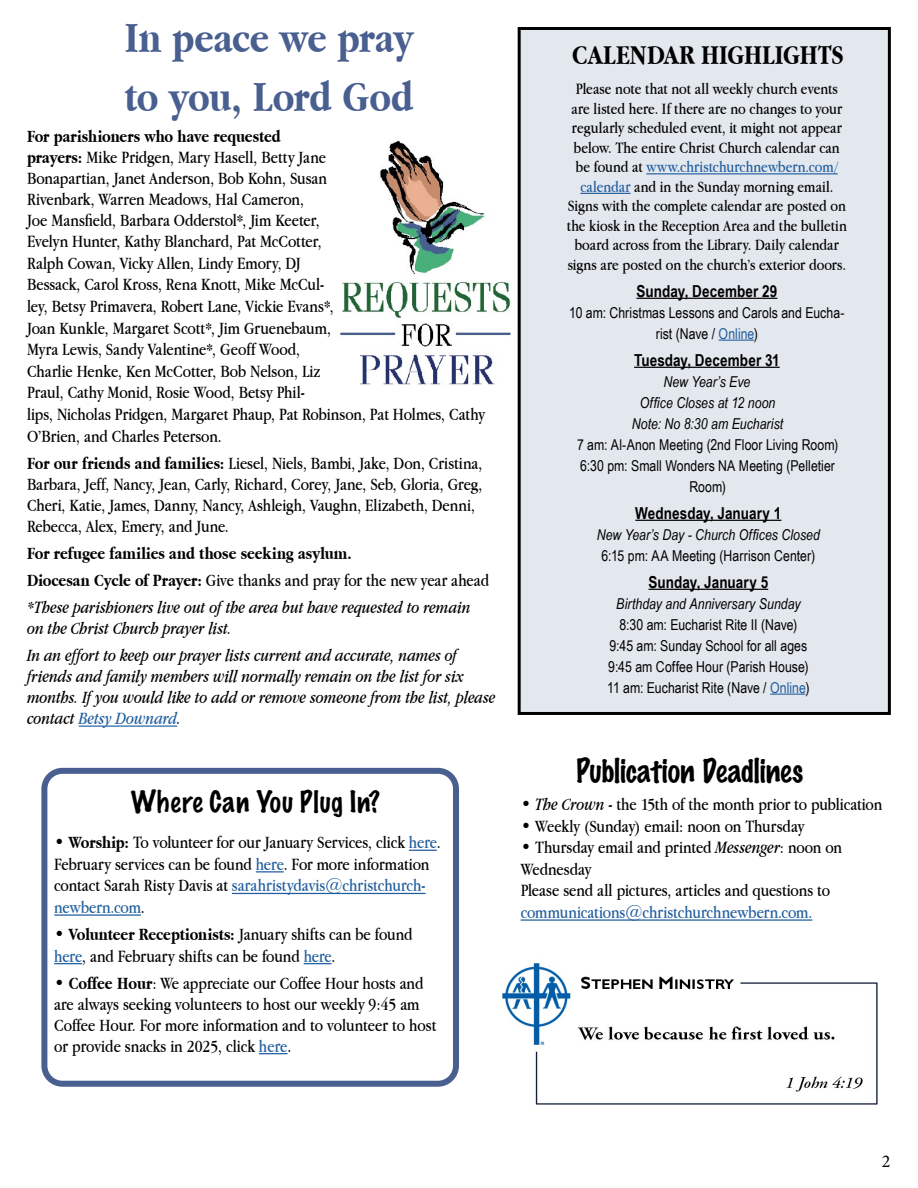
<style>
.page{position:relative;width:918px;height:1188px;background:#fff}
.page>*{position:absolute;margin:0;border:0;box-sizing:border-box;transform-origin:0 0}
.t1{font:700 45px/59.4px "Apple Garamond";letter-spacing:-.01em;color:#495f90}
.t2{font:100 30px "Marker Felt";letter-spacing:-.005em;color:#000}
.t3{font:700 28.5px "Apple Garamond";color:#000}
.t4{font:100 27px "Marker Felt";letter-spacing:.035em;color:#000}
.t5{font:18px/21.5px "Apple Garamond";color:#000}
.t6{font:italic 18px/21px "Apple Garamond";letter-spacing:-.005em;color:#000}
.t7{font:700 18px/27px "Apple Garamond";color:#000}
.t8{font:18px "Apple Garamond";color:#215e9e}
.t9{font:18px "Minion Pro";color:#000}
.t10{font:16.5px/19.5px "Apple Garamond";color:#000;text-align:center}
.t11{font:700 16.5px "Arial Narrow";letter-spacing:.005em;color:#000}
.t12{font:15px/21px "Arial Narrow";color:#000;text-align:center}
.t13{font:italic 15px/21px "Arial Narrow";letter-spacing:.005em;color:#000;text-align:center}
.s1{font-weight:700}
.s2{font-weight:400}
.s3{font-weight:400;font-style:italic}
.s4{color:#215e9e}
.s5{font-style:italic}
</style>
<div class="page">
<div style="left:519px;top:28px;width:370px;height:685px;background:#e3e7ee"></div>
<div style="left:518px;top:27px;width:373px;height:688px;border:3px solid #000"></div>
<hr style="left:79px;top:726px;width:98px;height:1px;background:#215e9e">
<img style="left:340px;top:140px;width:171px;height:245px">
<hr style="left:646px;top:173px;width:192px;height:1px;background:#215e9e">
<hr style="left:580px;top:193px;width:51px;height:1px;background:#215e9e">
<hr style="left:636px;top:298px;width:141px;height:1px;background:#000">
<hr style="left:719px;top:340px;width:35px;height:1px;background:#215e9e">
<hr style="left:634px;top:367px;width:146px;height:1px;background:#000">
<hr style="left:635px;top:520px;width:146px;height:1px;background:#000">
<hr style="left:649px;top:589px;width:119px;height:1px;background:#000">
<hr style="left:770px;top:694px;width:35px;height:1px;background:#215e9e">
<img style="left:501px;top:963px;width:377px;height:142px">
<div style="left:41px;top:768px;width:418px;height:319px;border:6px solid #495f90;border-radius:18px"></div>
<svg style="left:409px;top:850px;width:28px;height:1px"></svg>
<svg style="left:256px;top:871px;width:28px;height:1px"></svg>
<hr style="left:232px;top:893px;width:194px;height:1px;background:#215e9e">
<hr style="left:54px;top:914px;width:87px;height:2px;background:#215e9e">
<svg style="left:54px;top:963px;width:28px;height:1px"></svg>
<svg style="left:304px;top:963px;width:28px;height:1px"></svg>
<svg style="left:259px;top:1053px;width:29px;height:1px"></svg>
<hr style="left:521px;top:919px;width:291px;height:2px;background:#215e9e">
<h1 class="t1" style="left:124px;top:8px;width:291px">In peace we pray to you, Lord God</h1>
<p class="t5" style="left:27px;top:125px;width:460px"><span class="s1">For parishioners who have requested<br>prayers:</span> Mike Pridgen, Mary Hasell, Betty Jane<br>Bonapartian, Janet Anderson, Bob Kohn, Susan<br>Rivenbark, Warren Meadows, Hal Cameron,<br>Joe Mansfield, Barbara Odderstol*, Jim Keeter,<br>Evelyn Hunter, Kathy Blanchard, Pat McCotter,<br>Ralph Cowan, Vicky Allen, Lindy Emory, DJ<br>Bessack, Carol Kross, Rena Knott, Mike McCul-<br>ley, Betsy Primavera, Robert Lane, Vickie Evans*,<br>Joan Kunkle, Margaret Scott*, Jim Gruenebaum,<br>Myra Lewis, Sandy Valentine*, Geoff Wood,<br>Charlie Henke, Ken McCotter, Bob Nelson, Liz<br>Praul, Cathy Monid, Rosie Wood, Betsy Phil-<br>lips, Nicholas Pridgen, Margaret Phaup, Pat Robinson, Pat Holmes, Cathy O’Brien, and Charles Peterson.</p>
<p class="t5" style="left:27px;top:452px;width:457px"><span class="s1">For our friends and families:</span> Liesel, Niels, Bambi, Jake, Don, Cristina, Barbara, Jeff, Nancy, Jean, Carly, Richard, Corey, Jane, Seb, Gloria, Greg, Cheri, Katie, James, Danny, Nancy, Ashleigh, Vaughn, Elizabeth, Denni, Rebecca, Alex, Emery, and June.</p>
<p class="t7" style="left:27px;top:540px;width:464px">For refugee families and those seeking asylum.<br>Diocesan Cycle of Prayer: <span class="s2">Give thanks and pray for the new year ahead </span><span class="s3">*These parishioners live out of the area but have requested to remain</span></p>
<p class="t6" style="left:27px;top:615px;width:432px;line-height:27px">on the Christ Church prayer list.<br>In an effort to keep our prayer lists current and accurate, names of</p>
<p class="t6" style="left:27px;top:666px;width:470px">friends and family members will normally remain on the list for six months. If you would like to add or remove someone from the list, please contact <span class="s4">Betsy Downard</span>.</p>
<h3 class="t4" style="left:131px;top:780px;width:251px">Where Can You Plug In?</h3>
<p class="t5" style="left:54px;top:831px;width:388px">• <span class="s1">Worship:</span> To volunteer for our January Services, click <span class="s4">here</span>.<br>February services can be found <span class="s4">here</span>. For more information contact Sarah Risty Davis at <span class="s4">sarahristydavis@christchurch&shy;newbern.com</span>.</p>
<p class="t5" style="left:54px;top:923px;width:360px">• <span class="s1">Volunteer Receptionists:</span> January shifts can be found <span class="s4">here</span>, and February shifts can be found <span class="s4">here</span>.</p>
<p class="t5" style="left:54px;top:972px;width:384px;line-height:21px">• <span class="s1">Coffee Hour</span>: We appreciate our Coffee Hour hosts and are always seeking volunteers to host our weekly 9:45 am Coffee Hour. For more information and to volunteer to host or provide snacks in 2025, click <span class="s4">here</span>.</p>
<h3 class="t3" style="left:572px;top:39px;width:274px">CALENDAR HIGHLIGHTS</h3>
<p class="t10" style="left:567px;top:79px;width:282px">Please note that not all weekly church events are listed here. If there are no changes to your regularly scheduled event, it might not appear below. The entire Christ Church calendar can be found at <span class="s4">www.christchurchnewbern.com/ calendar</span> and in the Sunday morning email.<br>Signs with the complete calendar are posted on the kiosk in the Reception Area and the bulletin board across from the Library. Daily calendar signs are posted on the church’s exterior doors.</p>
<p class="t11" style="left:636px;top:278px;width:142px">Sunday, December 29</p>
<p class="t12" style="left:569px;top:301px;width:277px">10 am: Christmas Lessons and Carols and Eucha&shy;rist (Nave / <span class="s4">Online</span>)</p>
<p class="t11" style="left:634px;top:347px;width:147px">Tuesday, December 31</p>
<p class="t13" style="left:632px;top:370px;width:153px">New Year’s Eve<br>Office Closes at 12 noon<br>Note: No 8:30 am Eucharist</p>
<p class="t12" style="left:577px;top:433px;width:263px">7 am: Al-Anon Meeting (2nd Floor Living Room)<br>6:30 pm: Small Wonders NA Meeting (Pelletier<br>Room)</p>
<p class="t11" style="left:635px;top:500px;width:148px">Wednesday, January 1</p>
<p class="t13" style="left:597px;top:523px;width:225px">New Year’s Day - Church Offices Closed</p>
<p class="t12" style="left:602px;top:544px;width:215px">6:15 pm: AA Meeting (Harrison Center)</p>
<p class="t11" style="left:649px;top:569px;width:121px">Sunday, January 5</p>
<p class="t13" style="left:616px;top:592px;width:186px">Birthday and Anniversary Sunday</p>
<p class="t12" style="left:607px;top:613px;width:204px">8:30 am: Eucharist Rite II (Nave)<br>9:45 am: Sunday School for all ages 9:45 am Coffee Hour (Parish House)<br>11 am: Eucharist Rite (Nave / <span class="s4">Online</span>)</p>
<h2 class="t2" style="left:576px;top:747px;width:228px">Publication Deadlines</h2>
<p class="t5" style="left:521px;top:793px;width:363px">• <span class="s5">The Crown</span> - the 15th of the month prior to publication</p>
<p class="t5" style="left:521px;top:815px;width:285px">• Weekly (Sunday) email: noon on Thursday</p>
<p class="t5" style="left:521px;top:836px;width:323px">• Thursday email and printed <span class="s5">Messenger</span>: noon on<br>Wednesday<br>Please send all pictures, articles and questions to</p>
<p class="t8" style="left:521px;top:902px;width:293px">communications@christchurchnewbern.com.</p>
<p class="t9" style="left:882px;top:1150px;width:10px">2</p>
</div>
